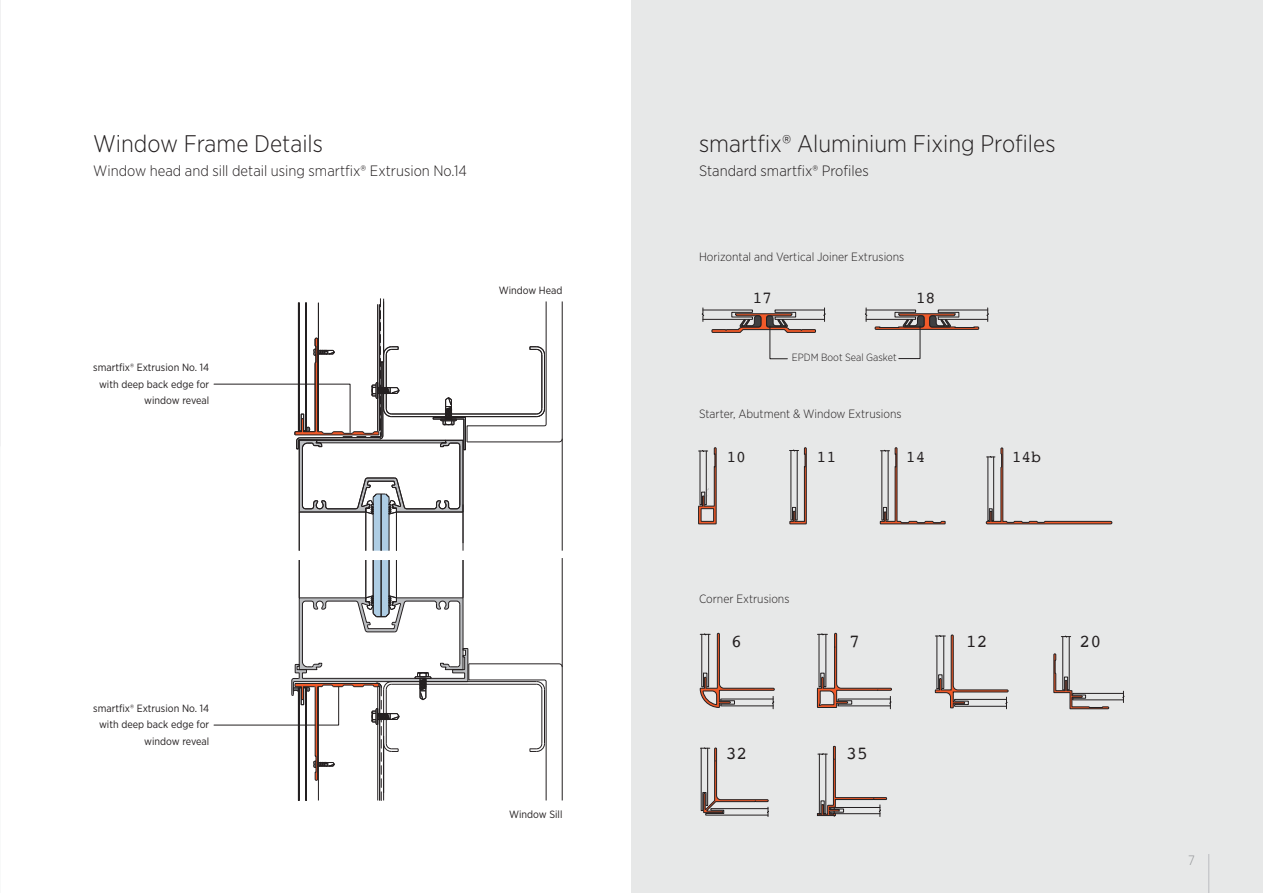
<style>
.page{position:relative;width:1263px;height:893px;background:#fff}
.page>*{position:absolute;margin:0;border:0;box-sizing:border-box;transform-origin:0 0}
.t1{font:300 24px "Gotham Narrow";color:#231f20}
.t2{font:18.15px "Courier";color:#231f20}
.t3{font:16.65px "Courier";color:#231f20}
.t4{font:16.35px "Courier";color:#231f20}
.t5{font:300 15px "Gotham Narrow";color:#231f20}
.t6{font:300 13.5px "Gotham Narrow";color:#939598}
.t7{font:300 12px "Gotham Narrow";color:#231f20}
.t8{font:10.5px/16.5px "Gotham Narrow";color:#231f20;text-align:right}
.t9{font:300 10.5px "Gotham Narrow";color:#231f20}
</style>
<div class="page">
<div style="left:631px;top:0;width:632px;height:893px;background:#e7e8e8"></div>
<hr style="left:562px;top:558px;width:1px;height:109px;background:#231f20">
<svg style="left:213px;top:299px;width:350px;height:252px"></svg>
<svg style="left:213px;top:560px;width:350px;height:241px"></svg>
<svg style="left:698px;top:448px;width:19px;height:77px"></svg>
<svg style="left:789px;top:447px;width:18px;height:78px"></svg>
<svg style="left:879px;top:447px;width:67px;height:78px"></svg>
<svg style="left:985px;top:447px;width:128px;height:78px"></svg>
<svg style="left:817px;top:633px;width:75px;height:76px"></svg>
<svg style="left:699px;top:633px;width:76px;height:76px"></svg>
<svg style="left:1053px;top:635px;width:71px;height:74px"></svg>
<svg style="left:935px;top:634px;width:74px;height:75px"></svg>
<svg style="left:817px;top:746px;width:70px;height:71px"></svg>
<svg style="left:700px;top:747px;width:69px;height:70px"></svg>
<svg style="left:865px;top:307px;width:124px;height:52px"></svg>
<svg style="left:701px;top:307px;width:125px;height:52px"></svg>
<hr style="left:1208px;top:854px;width:1px;height:39px;background:#bbbdc0">
<h1 class="t1" style="left:93px;top:133px;width:231px">Window Frame Details</h1>
<h3 class="t5" style="left:93px;top:164px;width:375px">Window head and sill detail using smartfix® Extrusion No.14</h3>
<p class="t8" style="left:93px;top:360px;width:117px">smartfix® Extrusion No. 14 with deep back edge for window reveal</p>
<p class="t8" style="left:499px;top:283px;width:65px">Window Head</p>
<p class="t8" style="left:93px;top:701px;width:117px">smartfix® Extrusion No. 14 with deep back edge for window reveal</p>
<p class="t8" style="left:509px;top:807px;width:55px">Window Sill</p>
<h1 class="t1" style="left:699px;top:133px;width:358px">smartfix® Aluminium Fixing Profiles</h1>
<h3 class="t5" style="left:699px;top:164px;width:171px">Standard smartfix® Profiles</h3>
<p class="t7" style="left:699px;top:251px;width:207px">Horizontal and Vertical Joiner Extrusions</p>
<h3 class="t3" style="left:752px;top:291px;width:21px">17</h3>
<h3 class="t3" style="left:916px;top:291px;width:21px">18</h3>
<p class="t9" style="left:792px;top:353px;width:106px">EPDM Boot Seal Gasket</p>
<p class="t7" style="left:699px;top:408px;width:204px">Starter, Abutment &amp; Window Extrusions</p>
<h3 class="t4" style="left:726px;top:450px;width:21px">10</h3>
<h3 class="t4" style="left:817px;top:450px;width:21px">11</h3>
<h3 class="t4" style="left:906px;top:450px;width:21px">14</h3>
<h3 class="t4" style="left:1012px;top:450px;width:31px">14b</h3>
<p class="t7" style="left:699px;top:593px;width:92px">Corner Extrusions</p>
<h2 class="t2" style="left:731px;top:633px;width:12px">6</h2>
<h2 class="t2" style="left:849px;top:633px;width:12px">7</h2>
<h2 class="t2" style="left:966px;top:633px;width:23px">12</h2>
<h2 class="t2" style="left:1080px;top:633px;width:23px">20</h2>
<h2 class="t2" style="left:726px;top:745px;width:23px">32</h2>
<h2 class="t2" style="left:846px;top:745px;width:23px">35</h2>
<p class="t6" style="left:1188px;top:854px;width:8px">7</p>
</div>
